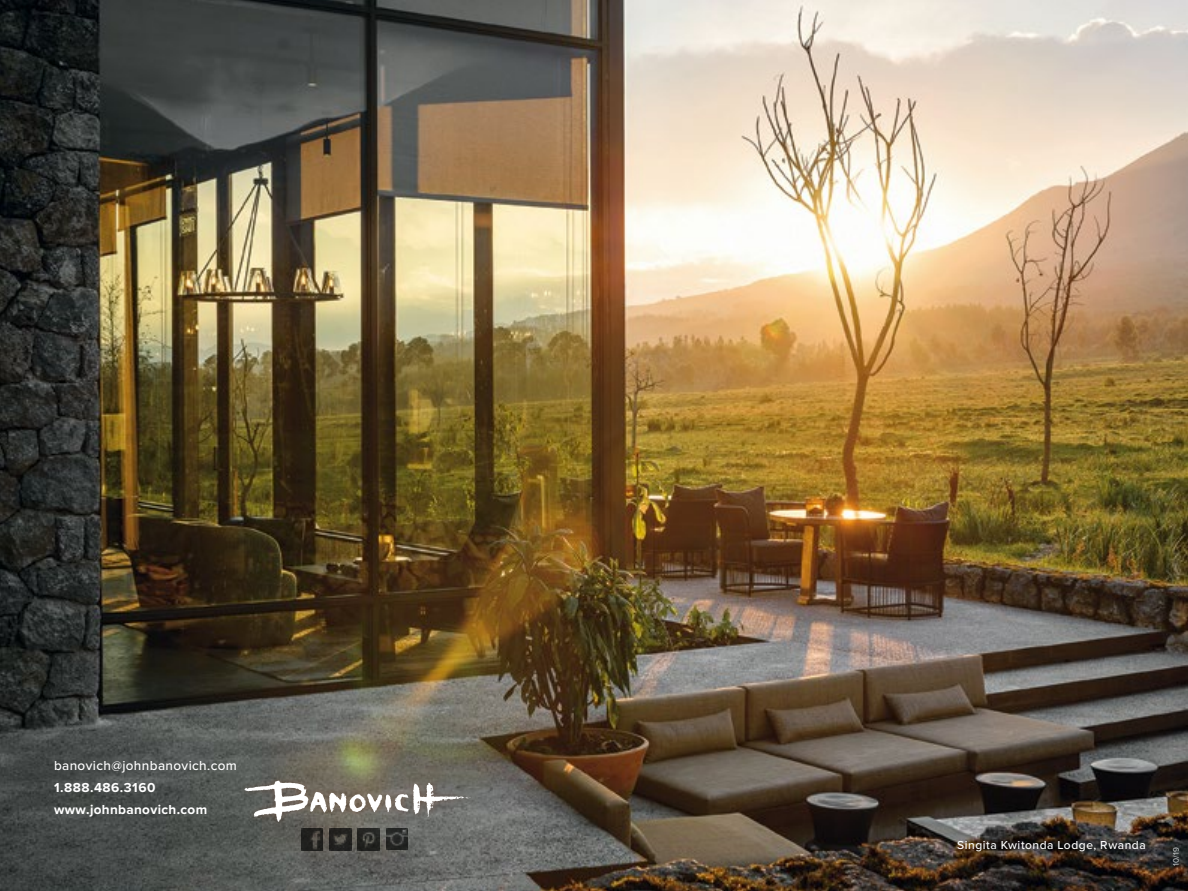
<style>
.page{position:relative;width:1188px;height:891px;background:#fff}
.page>*{position:absolute;margin:0;border:0;box-sizing:border-box;transform-origin:0 0}
.t1{font:700 13.5px/21.8px "Proxima Nova";letter-spacing:.025em;color:#fff}
.t2{font:500 13.5px "Proxima Nova";letter-spacing:.03em;color:#fff}
.t3{font:500 12px "Proxima Nova";letter-spacing:.045em;color:#fff}
.t4{font:8.25px "Proxima Nova";color:#d8dadb}
</style>
<div class="page">
<img style="left:0;top:0;width:1188px;height:891px">
<img style="left:301px;top:829px;width:22px;height:21px">
<img style="left:386px;top:828px;width:22px;height:22px">
<img style="left:358px;top:829px;width:22px;height:21px">
<img style="left:330px;top:829px;width:21px;height:22px">
<div style="left:238px;top:774px;width:238px;height:54px;background:#6d341b;opacity:.35"></div>
<svg style="left:245px;top:781px;width:226px;height:41px"></svg>
<p class="t2" style="left:54px;top:758px;width:185px">banovich@johnbanovich.com</p>
<p class="t1" style="left:54px;top:777px;width:155px">1.888.486.3160 www.johnbanovich.com</p>
<p class="t3" style="left:957px;top:838px;width:190px">Singita Kwitonda Lodge, Rwanda</p>
<p class="t4" style="left:1171px;top:866px;width:21px;rotate:-90deg">10/19</p>
</div>
